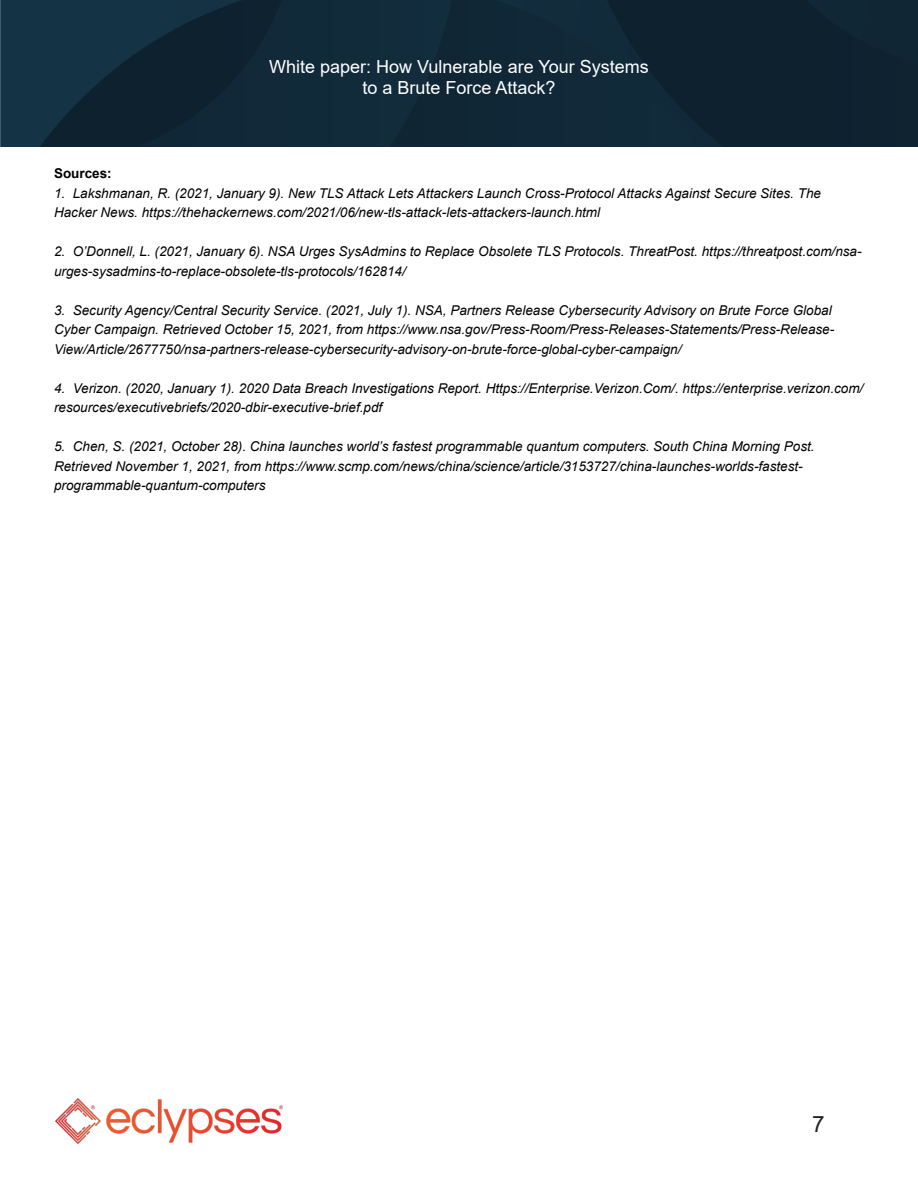
<style>
.page{position:relative;width:918px;height:1188px;background:#fff}
.page>*{position:absolute;margin:0;border:0;box-sizing:border-box;transform-origin:0 0}
.t1{font:22.5px "Arial";color:#231f20}
.t2{font:18px/21.6px "Arial";color:#fff;text-align:center}
.t3{font:italic 13.5px/19.5px "Arial";color:#000}
.t4{font:700 13.5px "Arial";color:#000}
</style>
<div class="page">
<img style="left:56px;top:1098px;width:226px;height:46px">
<img style="left:0;top:0;width:918px;height:147px">
<p class="t2" style="left:269px;top:55px;width:381px">White paper: How Vulnerable are Your Systems to a Brute Force Attack?</p>
<p class="t4" style="left:54px;top:164px;width:59px">Sources:</p>
<p class="t3" style="left:54px;top:184px;width:769px">1. Lakshmanan, R. (2021, January 9). New TLS Attack Lets Attackers Launch Cross-Protocol Attacks Against Secure Sites. The<br>Hacker News. https://thehackernews.com/2021/06/new-tls-attack-lets-attackers-launch.html</p>
<p class="t3" style="left:54px;top:242px;width:809px">2. O’Donnell, L. (2021, January 6). NSA Urges SysAdmins to Replace Obsolete TLS Protocols. ThreatPost. https://threatpost.com/nsa&shy;urges-sysadmins-to-replace-obsolete-tls-protocols/162814/</p>
<p class="t3" style="left:54px;top:301px;width:782px">3. Security Agency/Central Security Service. (2021, July 1). NSA, Partners Release Cybersecurity Advisory on Brute Force Global<br>Cyber Campaign. Retrieved October 15, 2021, from https://www.nsa.gov/Press-Room/Press-Releases-Statements/Press-Release-<br>View/Article/2677750/nsa-partners-release-cybersecurity-advisory-on-brute-force-global-cyber-campaign/</p>
<p class="t3" style="left:54px;top:379px;width:811px">4. Verizon. (2020, January 1). 2020 Data Breach Investigations Report. Https://Enterprise.Verizon.Com/. https://enterprise.verizon.com/ resources/executivebriefs/2020-dbir-executive-brief.pdf</p>
<p class="t3" style="left:54px;top:437px;width:762px">5. Chen, S. (2021, October 28). China launches world’s fastest programmable quantum computers. South China Morning Post.<br>Retrieved November 1, 2021, from https://www.scmp.com/news/china/science/article/3153727/china-launches-worlds-fastest&shy;programmable-quantum-computers</p>
<p class="t1" style="left:812px;top:1109px;width:14px">7</p>
</div>
